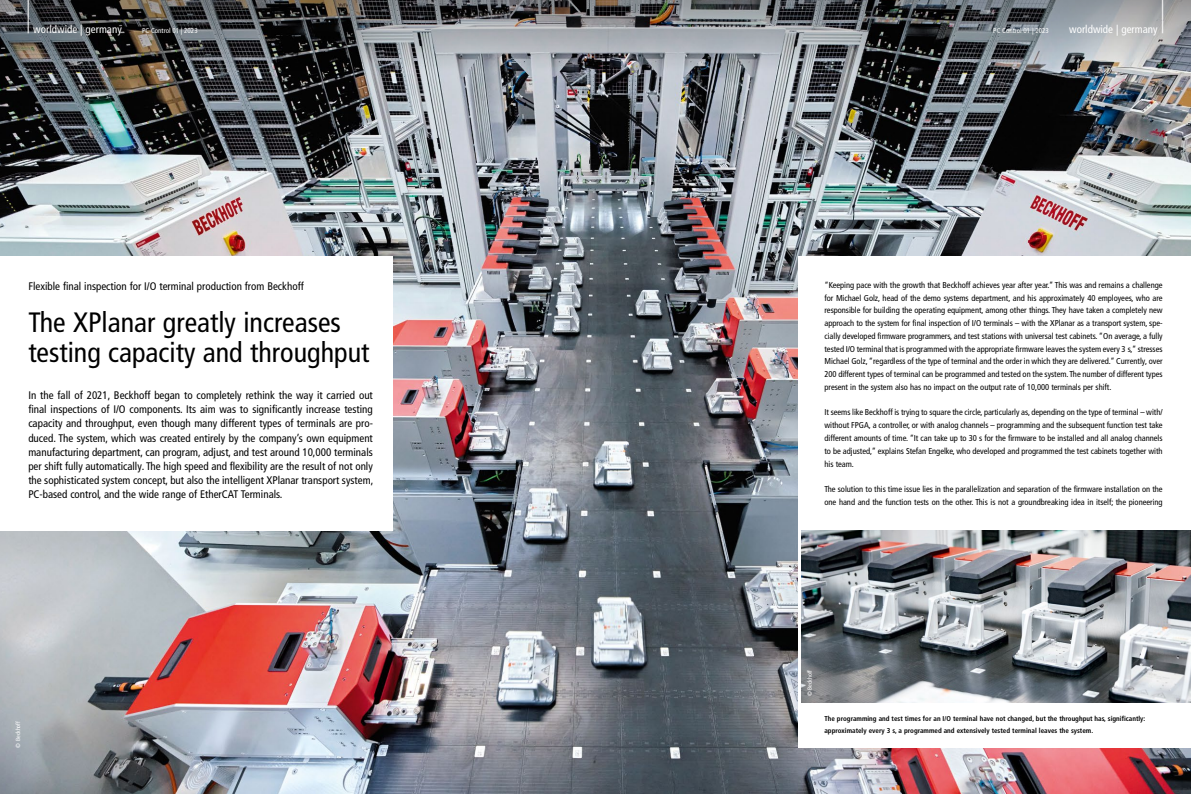
<style>
.page{position:relative;width:1191px;height:794px;background:#fff}
.page>*{position:absolute;margin:0;border:0;box-sizing:border-box;transform-origin:0 0}
.t1{font:300 condensed 41.2px "Frutiger LT Pro";color:#fff;scale:.49 1}
.t2{font:condensed 28px/30px "Frutiger LT Pro";color:#000}
.t3{font:condensed 11px/14.2px "Frutiger LT Pro";color:#000;text-align:justify}
.t4{font:condensed 11px "Frutiger LT Pro";color:#fff}
.t5{font:condensed 8.5px/12.8px "Frutiger LT Pro";letter-spacing:-.005em;color:#000;text-align:justify}
.t6{font:700 condensed 7px/12.7px "Frutiger LT Pro";color:#000}
.t7{font:condensed 7px "Frutiger LT Pro";color:#fff}
.t8{font:condensed 6px "Frutiger LT Pro";color:#fff}
</style>
<div class="page">
<img style="left:0;top:71px;width:1191px;height:723px">
<svg style="left:0;top:0;width:1191px;height:71px;background:#66686c"></svg>
<div style="left:0;top:256px;width:392px;height:274px;background:#fff"></div>
<div style="left:799px;top:256px;width:392px;height:491px;background:#fff"></div>
<img style="left:801px;top:530px;width:390px;height:172px">
<h1 class="t1" style="left:26px;top:-15px;width:11px">|</h1>
<p class="t4" style="left:33px;top:22px;width:90px">worldwide | germany</p>
<p class="t7" style="left:142px;top:26px;width:57px">PC Control 01 | 2023</p>
<h1 class="t1" style="left:1160px;top:-15px;width:11px">|</h1>
<p class="t7" style="left:993px;top:26px;width:57px">PC Control 01 | 2023</p>
<p class="t4" style="left:1069px;top:22px;width:90px">worldwide | germany</p>
<p class="t3" style="left:28px;top:279px;width:277px">Flexible final inspection for I/O terminal production from Beckhoff</p>
<h2 class="t2" style="left:28px;top:308px;width:343px">The XPlanar greatly increases testing capacity and throughput</h2>
<p class="t3" style="left:28px;top:388px;width:346px">In the fall of 2021, Beckhoff began to completely rethink the way it carried out final inspections of I/O components. Its aim was to significantly increase testing capacity and throughput, even though many different types of terminals are pro&shy;duced. The system, which was created entirely by the company’s own equipment manufacturing department, can program, adjust, and test around 10,000 terminals per shift fully automatically. The high speed and flexibility are the result of not only the sophisticated system concept, but also the intelligent XPlanar transport system, PC-based control, and the wide range of EtherCAT Terminals.</p>
<p class="t5" style="left:824px;top:278px;width:340px">“Keeping pace with the growth that Beckhoff achieves year after year.” This was and remains a challenge for Michael Golz, head of the demo systems department, and his approximately 40 employees, who are responsible for building the operating equipment, among other things. They have taken a completely new approach to the system for final inspection of I/O terminals – with the XPlanar as a transport system, spe&shy;cially developed firmware programmers, and test stations with universal test cabinets. “On average, a fully tested I/O terminal that is programmed with the appropriate firmware leaves the system every 3 s,” stresses Michael Golz, “regardless of the type of terminal and the order in which they are delivered.” Currently, over 200 different types of terminal can be programmed and tested on the system. The number of different types present in the system also has no impact on the output rate of 10,000 terminals per shift.</p>
<p class="t5" style="left:824px;top:406px;width:340px">It seems like Beckhoff is trying to square the circle, particularly as, depending on the type of terminal – with/ without FPGA, a controller, or with analog channels – programming and the subsequent function test take different amounts of time. “It can take up to 30 s for the firmware to be installed and all analog channels to be adjusted,” explains Stefan Engelke, who developed and programmed the test cabinets together with his team.</p>
<p class="t5" style="left:824px;top:483px;width:340px">The solution to this time issue lies in the parallelization and separation of the firmware installation on the one hand and the function tests on the other. This is not a groundbreaking idea in itself; the pioneering</p>
<p class="t8" style="left:806px;top:696px;width:28px;rotate:-90deg">© Beckhoff</p>
<p class="t8" style="left:15px;top:747px;width:28px;rotate:-90deg">© Beckhoff</p>
<p class="t6" style="left:824px;top:712px;width:322px">The programming and test times for an I/O terminal have not changed, but the throughput has, significantly: approximately every 3 s, a programmed and extensively tested terminal leaves the system.</p>
</div>
